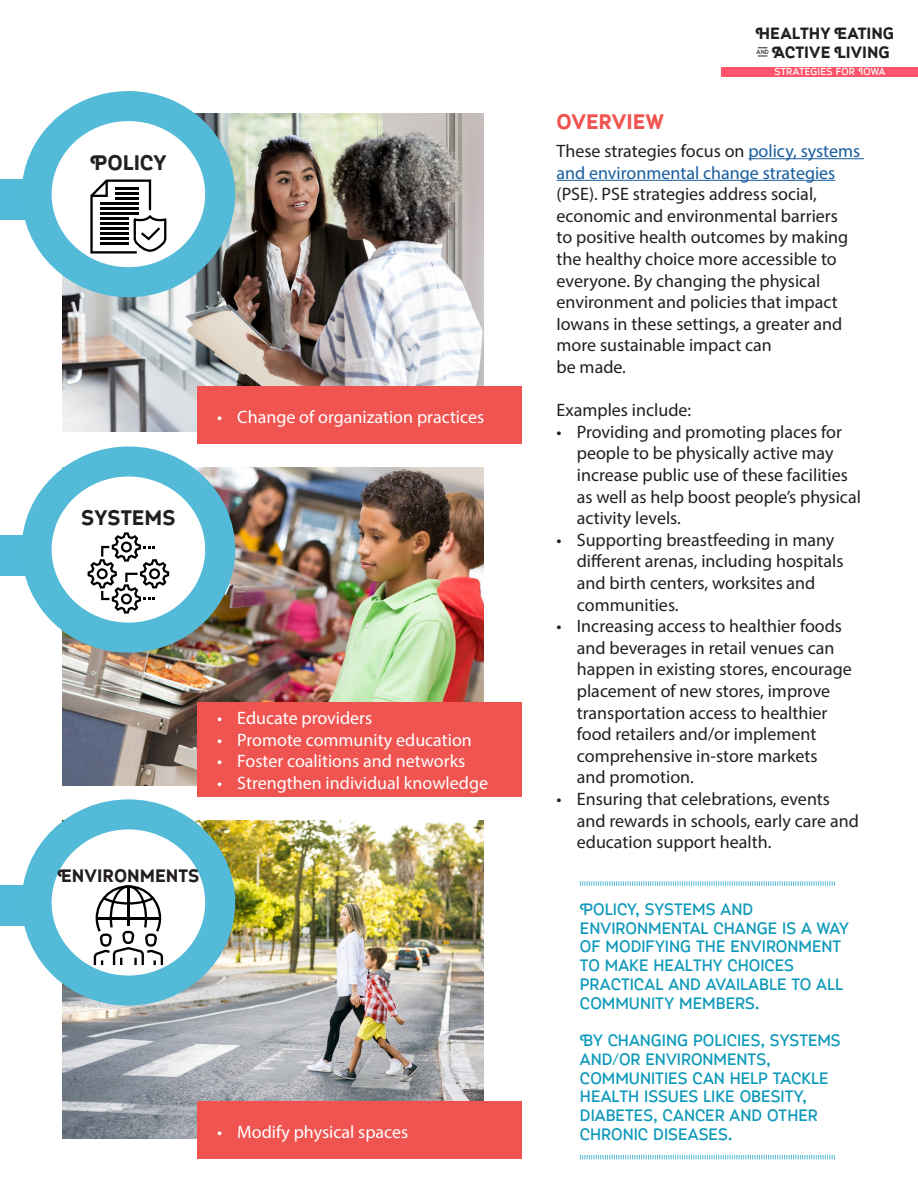
<style>
.page{position:relative;width:918px;height:1188px;background:#fff}
.page>*{position:absolute;margin:0;border:0;box-sizing:border-box;transform-origin:0 0}
.t1{font:700 21px "Myra 4 F Caps";color:#231f20}
.t2{font:700 21px "Myra 4 F Caps";color:#f05450}
.t3{font:18px/21.6px "Myriad Pro";color:#231f20}
.t4{font:18px "Myriad Pro";color:#fff}
.t5{font:700 18px "Myra 4 F Caps";color:#231f20}
.t6{font:16.5px/18.8px "Myra 4 F Caps";color:#0d99ba}
.t7{font:700 16.35px "Myra 4 F Caps";color:#231f20}
.t8{font:10.2px "Myra 4 F Caps";letter-spacing:.02em;color:#fff}
.t9{font:6.15px "Myra 4 F Caps";color:#231f20}
.s1{color:#175d9e}
</style>
<div class="page">
<img style="left:62px;top:114px;width:422px;height:318px">
<img style="left:62px;top:467px;width:422px;height:318px">
<img style="left:62px;top:820px;width:422px;height:319px">
<hr style="left:748px;top:158px;width:116px;height:1px;background:#175d9e">
<hr style="left:557px;top:180px;width:278px;height:1px;background:#175d9e">
<div style="left:721px;top:67px;width:197px;height:10px;background:#ff546b"></div>
<div style="left:0;top:180px;width:41px;height:40px;background:#52bad8"></div>
<svg style="left:37px;top:106px;width:183px;height:176px"></svg>
<div style="left:22px;top:91px;width:213px;height:206px;border:30px solid #53bad8;border-radius:50%"></div>
<svg style="left:90px;top:180px;width:76px;height:74px"></svg>
<div style="left:0;top:535px;width:52px;height:41px;background:#52bad8"></div>
<svg style="left:37px;top:461px;width:183px;height:177px"></svg>
<div style="left:22px;top:446px;width:213px;height:207px;border:30px solid #53bad8;border-radius:50%"></div>
<svg style="left:88px;top:532px;width:81px;height:82px"></svg>
<div style="left:0;top:885px;width:49px;height:41px;background:#52bad8"></div>
<svg style="left:37px;top:814px;width:183px;height:177px"></svg>
<div style="left:22px;top:799px;width:213px;height:207px;border:30px solid #53bad8;border-radius:50%"></div>
<svg style="left:94px;top:885px;width:69px;height:80px"></svg>
<div style="left:198px;top:386px;width:324px;height:58px;background:#f05450"></div>
<div style="left:198px;top:702px;width:324px;height:95px;background:#f05450"></div>
<div style="left:198px;top:1102px;width:324px;height:57px;background:#f05450"></div>
<svg style="left:580px;top:881px;width:255px;height:5px"></svg>
<svg style="left:580px;top:1155px;width:255px;height:4px"></svg>
<p class="t1" style="left:90px;top:151px;width:78px">POLICY</p>
<p class="t1" style="left:81px;top:507px;width:96px">SYSTEMS</p>
<p class="t4" style="left:217px;top:405px;width:269px">• Change of organization practices</p>
<p class="t4" style="left:217px;top:707px;width:157px">• Educate providers</p>
<p class="t4" style="left:217px;top:729px;width:256px">• Promote community education</p>
<p class="t4" style="left:217px;top:750px;width:250px">• Foster coalitions and networks</p>
<p class="t4" style="left:217px;top:772px;width:273px">• Strengthen individual knowledge</p>
<p class="t5" style="left:58px;top:867px;width:143px">ENVIRONMENTS</p>
<p class="t4" style="left:217px;top:1121px;width:193px">• Modify physical spaces</p>
<p class="t7" style="left:756px;top:25px;width:140px">HEALTHY EATING</p>
<p class="t7" style="left:772px;top:44px;width:120px">ACTIVE LIVING</p>
<p class="t9" style="left:757px;top:49px;width:14px">AND</p>
<p class="t2" style="left:557px;top:111px;width:109px">OVERVIEW</p>
<p class="t8" style="left:774px;top:67px;width:113px">STRATEGIES FOR IOWA</p>
<p class="t3" style="left:557px;top:140px;width:305px">These strategies focus on <span class="s1">policy, systems and environmental change strategies </span>(PSE). PSE strategies address social, economic and environmental barriers<br>to positive health outcomes by making the healthy choice more accessible to everyone. By changing the physical environment and policies that impact Iowans in these settings, a greater and more sustainable impact can</p>
<p class="t3" style="left:557px;top:356px;width:71px">be made.</p>
<p class="t3" style="left:557px;top:399px;width:136px">Examples include:</p>
<p class="t3" style="left:557px;top:421px;width:287px">• Providing and promoting places for</p>
<p class="t3" style="left:577px;top:442px;width:286px">people to be physically active may increase public use of these facilities as well as help boost people’s physical activity levels.</p>
<p class="t3" style="left:557px;top:529px;width:279px">• Supporting breastfeeding in many</p>
<p class="t3" style="left:577px;top:550px;width:268px">different arenas, including hospitals and birth centers, worksites and communities.</p>
<p class="t3" style="left:557px;top:615px;width:287px">• Increasing access to healthier foods</p>
<p class="t3" style="left:577px;top:637px;width:277px">and beverages in retail venues can happen in existing stores, encourage placement of new stores, improve transportation access to healthier food retailers and/or implement comprehensive in-store markets</p>
<p class="t3" style="left:577px;top:766px;width:119px">and promotion.</p>
<p class="t3" style="left:557px;top:788px;width:275px">• Ensuring that celebrations, events</p>
<p class="t3" style="left:577px;top:809px;width:283px">and rewards in schools, early care and education support health.</p>
<p class="t6" style="left:580px;top:900px;width:270px">POLICY, SYSTEMS AND<br>ENVIRONMENTAL CHANGE IS A WAY<br>OF MODIFYING THE ENVIRONMENT<br>TO MAKE HEALTHY CHOICES<br>PRACTICAL AND AVAILABLE TO ALL<br>COMMUNITY MEMBERS.</p>
<p class="t6" style="left:580px;top:1031px;width:262px">BY CHANGING POLICIES, SYSTEMS<br>AND/OR ENVIRONMENTS,<br>COMMUNITIES CAN HELP TACKLE<br>HEALTH ISSUES LIKE OBESITY,<br>DIABETES, CANCER AND OTHER<br>CHRONIC DISEASES.</p>
</div>
